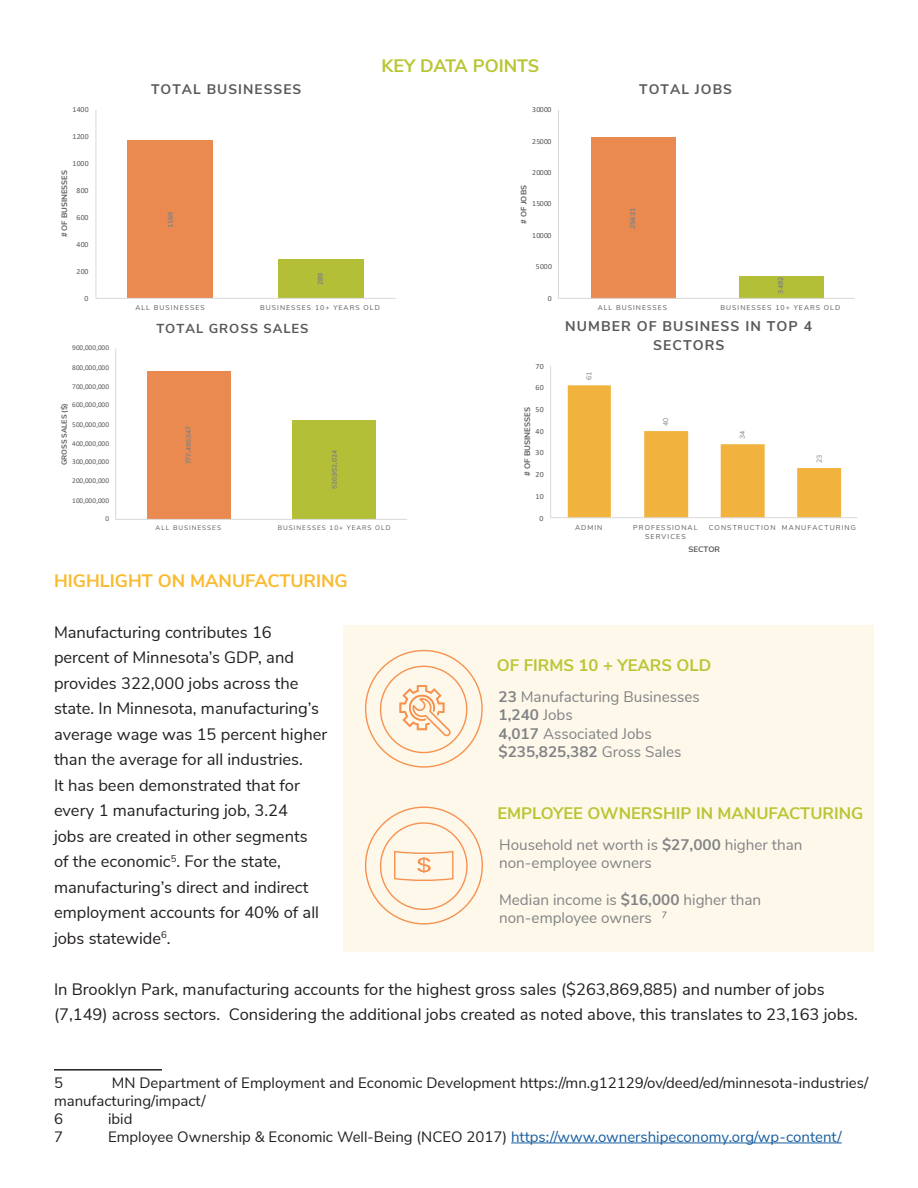
<style>
.page{position:relative;width:918px;height:1188px;background:#fff}
.page>*{position:absolute;margin:0;border:0;box-sizing:border-box;transform-origin:0 0}
.t1{font:700 18px "Nunito Sans";color:#faba2f}
.t2{font:700 18px "Nunito Sans";letter-spacing:-.005em;color:#b9c533}
.t3{font:700 16.65px "Nunito Sans";color:#bac533}
.t4{font:16.5px/25.5px "Nunito Sans";color:#231f20}
.t5{font:15.3px/18.3px "Nunito Sans";color:#818386}
.Footnotes{font:15px/18px "Nunito Sans";color:#231f20}
.t6{font:700 14.1px/19.4px "Nunito Sans";letter-spacing:.075em;color:#595959;text-align:center}
.t7{font:700 13.8px "Nunito Sans";letter-spacing:.075em;color:#595959}
.t8{font:700 13.05px "Nunito Sans";letter-spacing:.075em;color:#595959}
.t9{font:700 7.95px "Nunito Sans";color:#595959}
.t10{font:7.95px "Calibri";letter-spacing:.05em;color:#595959}
.t11{font:7.8px "Calibri";letter-spacing:.05em;color:#595959}
.t12{font:700 7.8px "Nunito Sans";color:#595959}
.t13{font:7.35px "Calibri";letter-spacing:-.005em;color:#595959}
.t14{font:700 7.35px "Nunito Sans";color:#595959}
.t15{font:7.05px/9.6px "Nunito Sans";letter-spacing:.15em;color:#595959;text-align:center}
.t16{font:7.05px "Nunito Sans";color:#7f7f7f}
.t17{font:6.9px "Nunito Sans";letter-spacing:.15em;color:#595959}
.t18{font:700 6.9px "Nunito Sans";color:#7f7f7f}
.t19{font:6.45px "Nunito Sans";letter-spacing:.15em;color:#595959}
.t20{font:700 6.45px "Nunito Sans";color:#7f7f7f}
.s1{font-weight:700}
.s2{color:#175d9e}
</style>
<div class="page">
<div style="left:344px;top:626px;width:530px;height:326px;background:#fef8ea"></div>
<svg style="left:550px;top:365px;width:308px;height:154px"></svg>
<svg style="left:95px;top:110px;width:301px;height:189px"></svg>
<svg style="left:558px;top:110px;width:297px;height:189px"></svg>
<svg style="left:115px;top:348px;width:292px;height:172px"></svg>
<hr style="left:54px;top:1069px;width:108px;height:2px;background:#231f20">
<hr style="left:511px;top:1143px;width:331px;height:1px;background:#175d9e">
<svg style="left:400px;top:685px;width:51px;height:52px"></svg>
<svg style="left:394px;top:850px;width:60px;height:31px"></svg>
<svg style="left:662px;top:912px;width:5px;height:6px"></svg>
<p class="t2" style="left:382px;top:53px;width:159px">KEY DATA POINTS</p>
<p class="t7" style="left:151px;top:79px;width:152px">TOTAL BUSINESSES</p>
<p class="t7" style="left:639px;top:79px;width:94px">TOTAL JOBS</p>
<p class="t11" style="left:73px;top:104px;width:18px">1400</p>
<p class="t11" style="left:532px;top:104px;width:21px">30000</p>
<p class="t11" style="left:73px;top:131px;width:18px">1200</p>
<p class="t11" style="left:532px;top:136px;width:21px">25000</p>
<p class="t11" style="left:73px;top:158px;width:18px">1000</p>
<p class="t12" style="left:59px;top:237px;width:69px;rotate:-90deg"># OF BUSINESSES</p>
<p class="t11" style="left:77px;top:185px;width:13px">800</p>
<p class="t11" style="left:77px;top:212px;width:13px">600</p>
<p class="t18" style="left:165px;top:228px;width:18px;rotate:-90deg">1169</p>
<p class="t11" style="left:532px;top:167px;width:21px">20000</p>
<p class="t12" style="left:518px;top:224px;width:40px;rotate:-90deg"># OF JOBS</p>
<p class="t11" style="left:532px;top:198px;width:21px">15000</p>
<p class="t11" style="left:532px;top:230px;width:21px">10000</p>
<p class="t18" style="left:628px;top:229px;width:22px;rotate:-90deg">25631</p>
<p class="t11" style="left:77px;top:239px;width:13px">400</p>
<p class="t11" style="left:77px;top:266px;width:13px">200</p>
<p class="t18" style="left:315px;top:285px;width:14px;rotate:-90deg">289</p>
<p class="t11" style="left:536px;top:261px;width:18px">5000</p>
<p class="t18" style="left:776px;top:294px;width:18px;rotate:-90deg">3492</p>
<p class="t11" style="left:84px;top:293px;width:5px">0</p>
<p class="t11" style="left:548px;top:293px;width:5px">0</p>
<p class="t17" style="left:135px;top:303px;width:71px">ALL BUSINESSES</p>
<p class="t17" style="left:260px;top:303px;width:121px">BUSINESSES 10+ YEARS OLD</p>
<p class="t17" style="left:598px;top:303px;width:71px">ALL BUSINESSES</p>
<p class="t17" style="left:721px;top:303px;width:121px">BUSINESSES 10+ YEARS OLD</p>
<p class="t13" style="left:72px;top:343px;width:39px">900,000,000</p>
<p class="t8" style="left:156px;top:319px;width:154px">TOTAL GROSS SALES</p>
<p class="t6" style="left:565px;top:315px;width:249px">NUMBER OF BUSINESS IN TOP 4<br>SECTORS</p>
<p class="t13" style="left:72px;top:362px;width:39px">800,000,000</p>
<p class="t10" style="left:536px;top:360px;width:10px">70</p>
<p class="t16" style="left:584px;top:380px;width:10px;rotate:-90deg">61</p>
<p class="t13" style="left:72px;top:381px;width:39px">700,000,000</p>
<p class="t10" style="left:536px;top:382px;width:10px">60</p>
<p class="t13" style="left:72px;top:400px;width:39px">600,000,000</p>
<p class="t14" style="left:59px;top:465px;width:64px;rotate:-90deg">GROSS SALES ($)</p>
<p class="t13" style="left:72px;top:419px;width:39px">500,000,000</p>
<p class="t13" style="left:72px;top:438px;width:39px">400,000,000</p>
<p class="t13" style="left:72px;top:457px;width:39px">300,000,000</p>
<p class="t13" style="left:72px;top:476px;width:39px">200,000,000</p>
<p class="t20" style="left:184px;top:464px;width:40px;rotate:-90deg">777,490,547</p>
<p class="t20" style="left:330px;top:489px;width:40px;rotate:-90deg">520,952,024</p>
<p class="t10" style="left:536px;top:404px;width:10px">50</p>
<p class="t9" style="left:521px;top:476px;width:70px;rotate:-90deg"># OF BUSINESSES</p>
<p class="t10" style="left:536px;top:426px;width:10px">40</p>
<p class="t10" style="left:536px;top:447px;width:10px">30</p>
<p class="t10" style="left:536px;top:469px;width:10px">20</p>
<p class="t16" style="left:661px;top:426px;width:10px;rotate:-90deg">40</p>
<p class="t16" style="left:737px;top:439px;width:10px;rotate:-90deg">34</p>
<p class="t16" style="left:814px;top:463px;width:10px;rotate:-90deg">23</p>
<p class="t13" style="left:72px;top:495px;width:39px">100,000,000</p>
<p class="t10" style="left:536px;top:491px;width:10px">10</p>
<p class="t13" style="left:105px;top:514px;width:5px">0</p>
<p class="t10" style="left:540px;top:513px;width:6px">0</p>
<p class="t19" style="left:156px;top:523px;width:67px">ALL BUSINESSES</p>
<p class="t19" style="left:278px;top:523px;width:114px">BUSINESSES 10+ YEARS OLD</p>
<p class="t15" style="left:575px;top:522px;width:29px">ADMIN</p>
<p class="t15" style="left:633px;top:522px;width:66px">PROFESSIONAL<br>SERVICES</p>
<p class="t15" style="left:709px;top:522px;width:149px">CONSTRUCTION MANUFACTURING</p>
<p class="t9" style="left:689px;top:544px;width:33px">SECTOR</p>
<p class="t1" style="left:54px;top:567px;width:295px">HIGHLIGHT ON MANUFACTURING</p>
<p class="t4" style="left:54px;top:618px;width:275px">Manufacturing contributes 16 percent of Minnesota’s GDP, and provides 322,000 jobs across the state. In Minnesota, manufacturing’s average wage was 15 percent higher than the average for all industries.<br>It has been demonstrated that for every 1 manufacturing job, 3.24<br>jobs are created in other segments<br>of the economic<sup>5</sup>. For the state, manufacturing’s direct and indirect employment accounts for 40% of all jobs statewide<sup>6</sup>.</p>
<p class="t4" style="left:54px;top:975px;width:806px">In Brooklyn Park, manufacturing accounts for the highest gross sales ($263,869,885) and number of jobs (7,149) across sectors. Considering the additional jobs created as noted above, this translates to 23,163 jobs.</p>
<p class="t3" style="left:497px;top:653px;width:216px">OF FIRMS 10 + YEARS OLD</p>
<p class="t5" style="left:499px;top:687px;width:203px"><span class="s1">23</span> Manufacturing Businesses<br><span class="s1">1,240</span> Jobs<br><span class="s1">4,017</span> Associated Jobs <span class="s1">$235,825,382</span> Gross Sales</p>
<p class="t3" style="left:497px;top:801px;width:367px">EMPLOYEE OWNERSHIP IN MANUFACTURING</p>
<p class="t5" style="left:499px;top:834px;width:305px">Household net worth is <span class="s1">$27,000</span> higher than non-employee owners</p>
<p class="t5" style="left:499px;top:889px;width:264px">Median income is <span class="s1">$16,000</span> higher than non-employee owners</p>
<p class="Footnotes" style="left:54px;top:1073px;width:816px;text-indent:58px">MN Department of Employment and Economic Development https://mn.g12129/ov/deed/ed/minnesota-industries/ manufacturing/impact/</p>
<p class="Footnotes" style="left:54px;top:1109px;width:10px">6</p>
<p class="Footnotes" style="left:108px;top:1109px;width:26px">ibid</p>
<p class="Footnotes" style="left:54px;top:1127px;width:10px">7</p>
<p class="Footnotes" style="left:108px;top:1127px;width:735px">Employee Ownership &amp; Economic Well-Being (NCEO 2017) <span class="s2">https://www.ownershipeconomy.org/wp-content/</span></p>
<p class="Footnotes" style="left:54px;top:1073px;width:10px">5</p>
</div>
